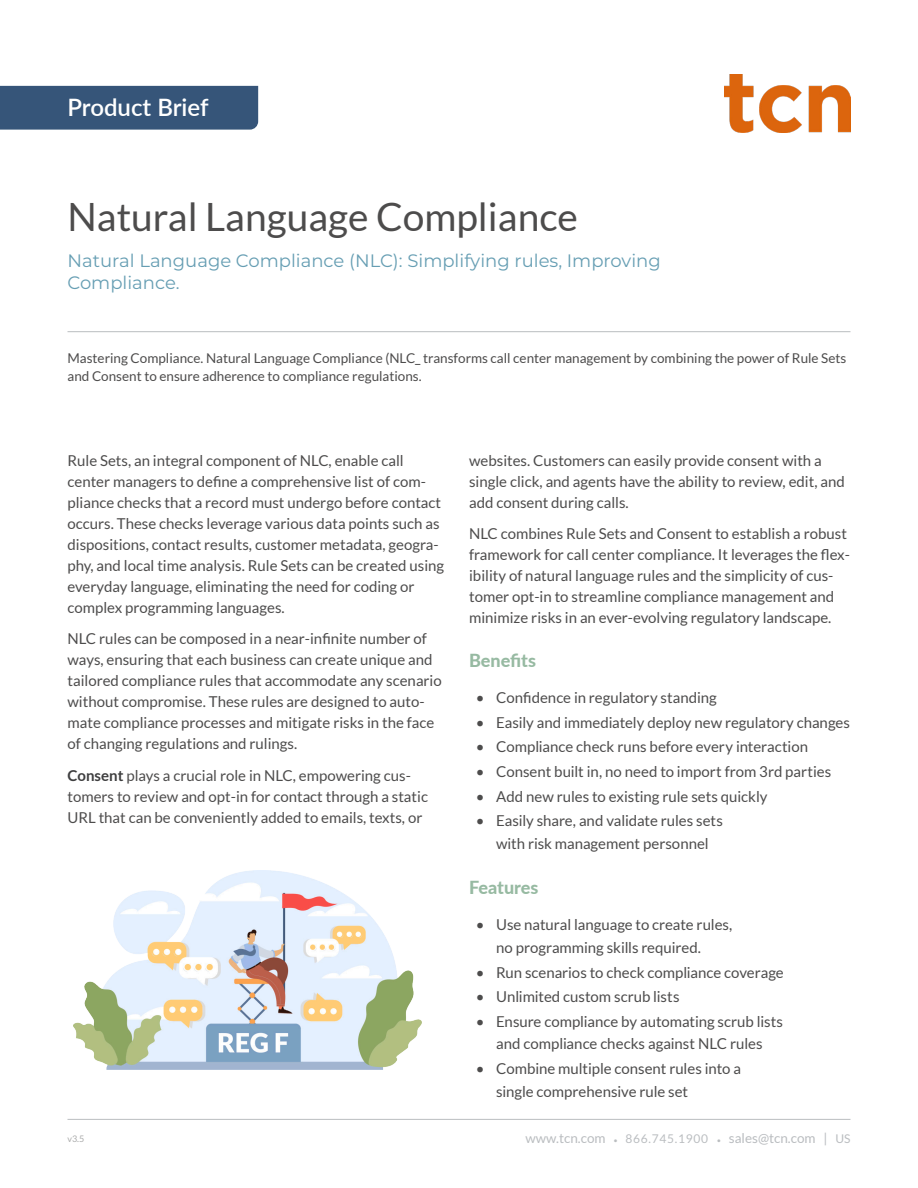
<style>
.page{position:relative;width:918px;height:1188px;background:#fff}
.page>*{position:absolute;margin:0;border:0;box-sizing:border-box;transform-origin:0 0}
.t1{font:39px "Lato";color:#4d4c4c}
.t2{font:600 24px "Lato";color:#fff}
._12pt_Blue_-_Sub-Tit{font:18px/22.5px "Montserrat";color:#669eb3}
._12pt_Blue_-_Para_He{font:800 18px "Lato";color:#97baa2}
._10pt_Product___Over{font:15px/21px "Lato";color:#4d4c4c}
._9pt_Service___Tech{font:13.5px/18px "Lato";color:#4d4c4c}
.t3{font:13.5px "Lato";color:#babdc0}
.t4{font:9px "Lato";color:#aaabab}
.s1{font-weight:700;color:#3e3e3f}
.s2{font-size:7.5px}
.s3{font-size:12px}
</style>
<div class="page">
<img style="left:74px;top:870px;width:347px;height:200px">
<hr style="left:68px;top:1119px;width:782px;height:1px;background:#babdc0">
<hr style="left:68px;top:331px;width:782px;height:1px;background:#babdc0">
<div style="left:0;top:86px;width:258px;height:44px;background:#365579"></div>
<img style="left:724px;top:74px;width:126px;height:58px">
<h2 class="t2" style="left:68px;top:90px;width:143px">Product Brief</h2>
<p class="t1" style="left:68px;top:195px;width:512px">Natural Language Compliance</p>
<p class="_12pt_Blue_-_Sub-Tit" style="left:68px;top:248px;width:595px">Natural Language Compliance (NLC): Simplifying rules, Improving<br>Compliance.</p>
<p class="_9pt_Service___Tech" style="left:68px;top:349px;width:780px">Mastering Compliance. Natural Language Compliance (NLC_ transforms call center management by combining the power of Rule Sets and Consent to ensure adherence to compliance regulations.</p>
<p class="_10pt_Product___Over" style="left:68px;top:450px;width:378px">Rule Sets, an integral component of NLC, enable call center managers to define a comprehensive list of com&shy;pliance checks that a record must undergo before contact occurs. These checks leverage various data points such as dispositions, contact results, customer metadata, geogra&shy;phy, and local time analysis. Rule Sets can be created using everyday language, eliminating the need for coding or complex programming languages.</p>
<p class="_10pt_Product___Over" style="left:68px;top:628px;width:376px">NLC rules can be composed in a near-infinite number of ways, ensuring that each business can create unique and tailored compliance rules that accommodate any scenario without compromise. These rules are designed to auto&shy;mate compliance processes and mitigate risks in the face of changing regulations and rulings.</p>
<p class="_10pt_Product___Over" style="left:68px;top:765px;width:362px"><span class="s1">Consent</span> plays a crucial role in NLC, empowering cus&shy;tomers to review and opt-in for contact through a static<br>URL that can be conveniently added to emails, texts, or</p>
<p class="t4" style="left:68px;top:1134px;width:18px">v3.5</p>
<p class="_10pt_Product___Over" style="left:469px;top:450px;width:377px">websites. Customers can easily provide consent with a single click, and agents have the ability to review, edit, and add consent during calls.</p>
<p class="_10pt_Product___Over" style="left:469px;top:523px;width:382px">NLC combines Rule Sets and Consent to establish a robust framework for call center compliance. It leverages the flex&shy;ibility of natural language rules and the simplicity of cus&shy;tomer opt-in to streamline compliance management and minimize risks in an ever-evolving regulatory landscape.</p>
<p class="_12pt_Blue_-_Para_He" style="left:469px;top:647px;width:68px">Benefits</p>
<p class="_10pt_Product___Over" style="left:476px;top:687px;width:243px">• Confidence in regulatory standing</p>
<p class="_10pt_Product___Over" style="left:476px;top:712px;width:376px">• Easily and immediately deploy new regulatory changes</p>
<p class="_10pt_Product___Over" style="left:476px;top:736px;width:334px">• Compliance check runs before every interaction</p>
<p class="_10pt_Product___Over" style="left:476px;top:761px;width:357px">• Consent built in, no need to import from 3rd parties</p>
<p class="_10pt_Product___Over" style="left:476px;top:786px;width:293px">• Add new rules to existing rule sets quickly</p>
<p class="_10pt_Product___Over" style="left:476px;top:809px;width:249px;line-height:22.5px;text-align:center">• Easily share, and validate rules sets with risk management personnel</p>
<p class="_12pt_Blue_-_Para_He" style="left:469px;top:875px;width:71px">Features</p>
<p class="_10pt_Product___Over" style="left:496px;top:914px;width:238px;line-height:22.5px;text-indent:-20px">• Use natural language to create rules, no programming skills required.</p>
<p class="_10pt_Product___Over" style="left:476px;top:962px;width:309px">• Run scenarios to check compliance coverage</p>
<p class="_10pt_Product___Over" style="left:476px;top:986px;width:205px">• Unlimited custom scrub lists</p>
<p class="_10pt_Product___Over" style="left:476px;top:1010px;width:309px;line-height:22.5px;text-align:center">• Ensure compliance by automating scrub lists and compliance checks against NLC rules</p>
<p class="_10pt_Product___Over" style="left:496px;top:1057px;width:246px;line-height:22.5px;text-indent:-20px">• Combine multiple consent rules into a single comprehensive rule set</p>
<p class="t3" style="left:526px;top:1130px;width:326px">www.tcn.com <span class="s2">•</span> <span class="s3">866.745.1900</span> <span class="s2">•</span> sales@tcn.com | <span class="s3">US</span></p>
</div>
